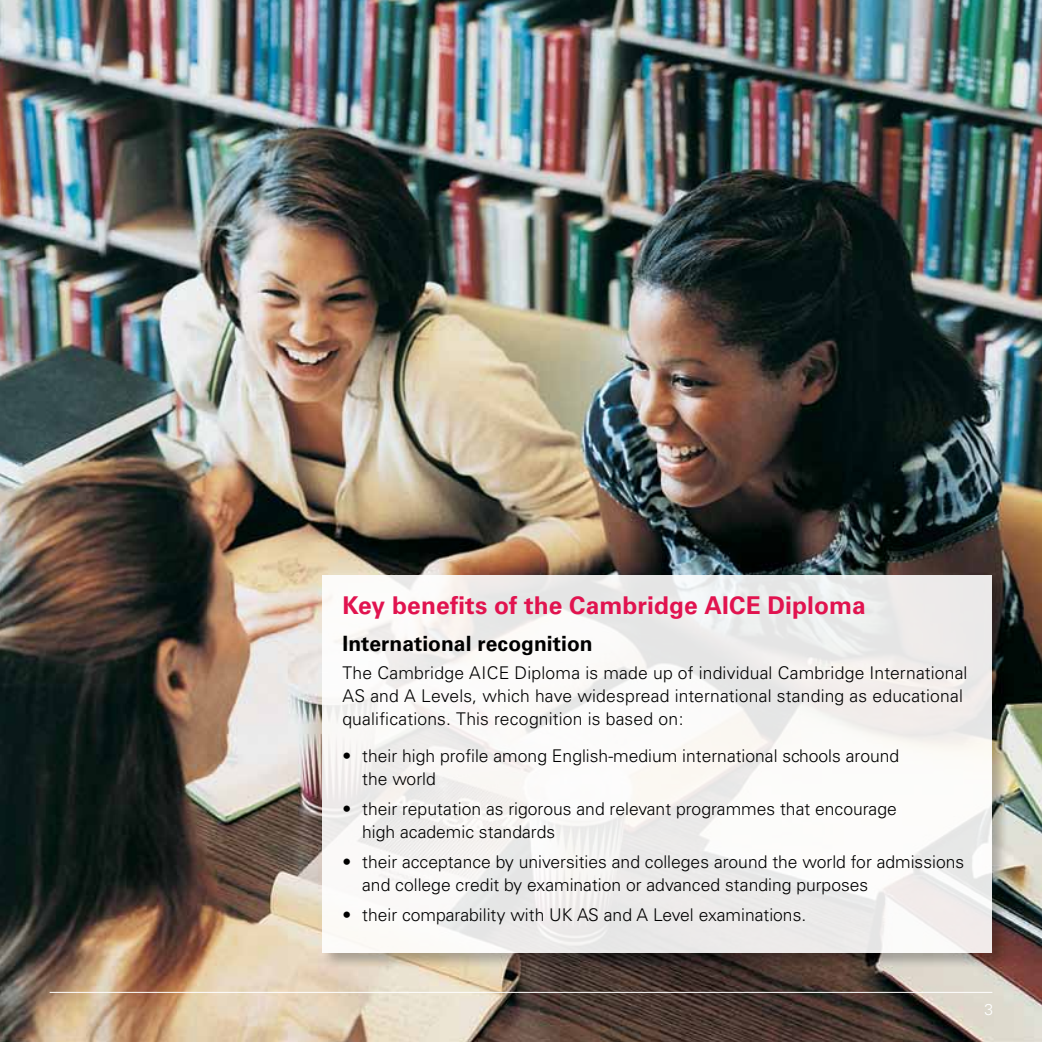
<style>
.page{position:relative;width:1042px;height:1042px;background:#fff}
.page>*{position:absolute;margin:0;border:0;box-sizing:border-box;transform-origin:0 0}
.t1{font:700 24.5px "Univers";letter-spacing:.005em;color:#e1134f}
.t2{font:700 21px "Univers";letter-spacing:.005em;color:#000}
.t3{font:300 17.5px/22.8px "Univers";color:#000}
</style>
<div class="page">
<img style="left:0;top:0;width:1042px;height:1042px">
<hr style="left:50px;top:992px;width:942px;height:1px;background:#fff">
<div style="left:320px;top:573px;width:689px;height:397px;background:#000;opacity:.3"></div>
<div style="left:322px;top:575px;width:670px;height:377px;background:linear-gradient(to bottom,#f2f1f0,#f4f3f1)"></div>
<h1 class="t1" style="left:342px;top:591px;width:525px">Key benefits of the Cambridge AICE Diploma</h1>
<p class="t2" style="left:342px;top:632px;width:252px">International recognition</p>
<p class="t3" style="left:342px;top:661px;width:627px">The Cambridge AICE Diploma is made up of individual Cambridge International<br>AS and A Levels, which have widespread international standing as educational qualifications. This recognition is based on:</p>
<p class="t3" style="left:362px;top:745px;width:538px;text-indent:-20px">• their high profile among English-medium international schools around the world</p>
<p class="t3" style="left:362px;top:797px;width:536px;text-indent:-20px">• their reputation as rigorous and relevant programmes that encourage high academic standards</p>
<p class="t3" style="left:362px;top:850px;width:603px;text-indent:-20px">• their acceptance by universities and colleges around the world for admissions and college credit by examination or advanced standing purposes</p>
<p class="t3" style="left:342px;top:903px;width:465px">• their comparability with UK AS and A Level examinations.</p>
</div>
